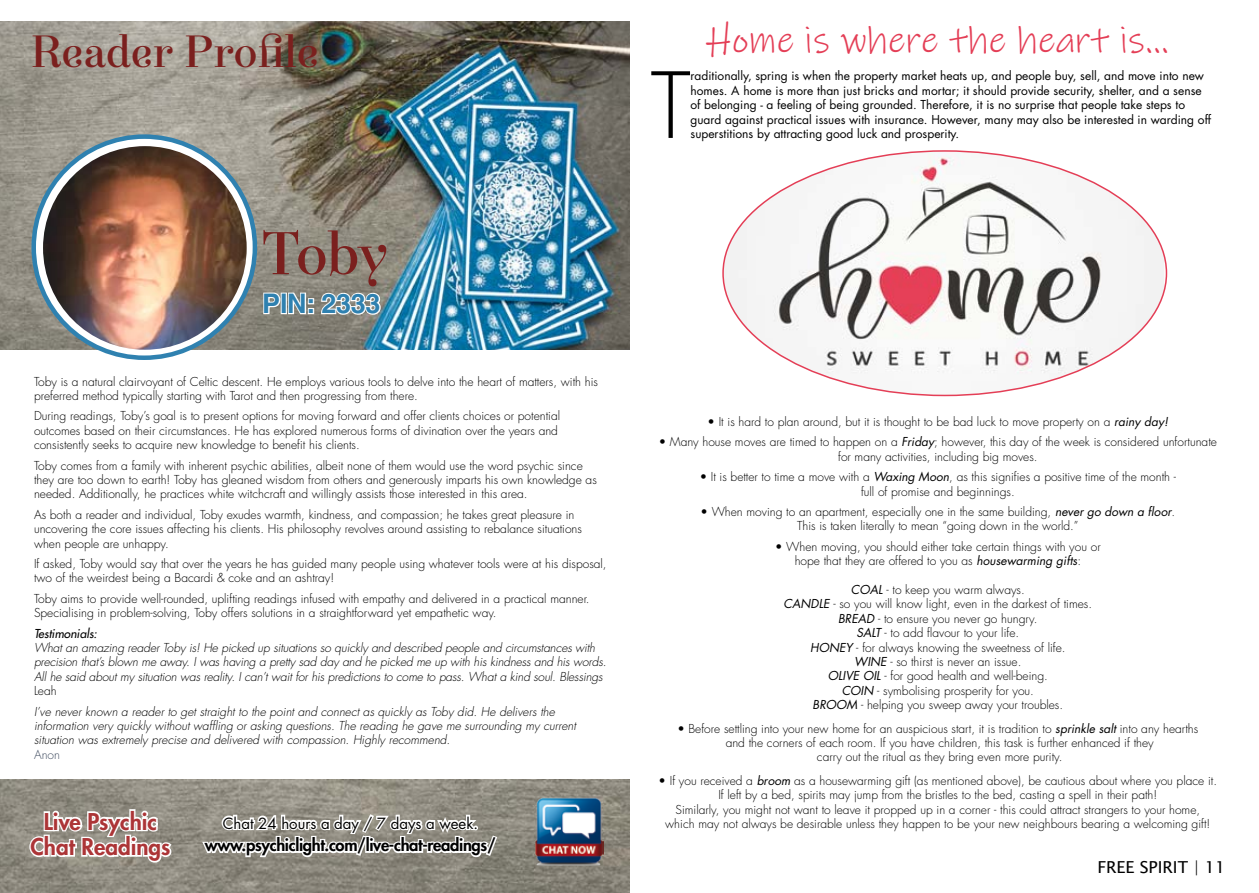
<style>
.page{position:relative;width:1259px;height:893px;background:#fff}
.page>*{position:absolute;margin:0;border:0;box-sizing:border-box;transform-origin:0 0}
.t1{font:300 88.35px "Futura Std";color:#000}
.t2{font:60px "Narziss Text Medium Drops";color:#7b201e}
.t3{font:45px "Narziss Text Medium Drops";letter-spacing:-.03em;color:#7b201e}
.t4{font:37.5px "Ink Free";color:#e43e56}
.t5{font:700 27px "Helvetica LT Std";letter-spacing:-.01em;color:#2f81b0}
.t6{font:800 22.5px/25.5px "Futura Std";color:#ac3537;text-align:center}
.t7{font:800 16.5px "Futura Std";letter-spacing:-.02em;color:#000}
.t8{font:16.5px "Lucida Sans Unicode";color:#000}
.t9{font:15px "Futura Std";color:#000}
.t10{font:300 12px/14.4px "Futura Std";color:#000;text-align:center}
.t11{font:italic 300 12px/14.4px "Futura Std";letter-spacing:-.01em;color:#000}
.t12{font:12px/14.4px "Futura Std";color:#000}
.t13{font:italic 500 12px "Futura Std";color:#000}
.t14{font:300 12px "Futura Std";color:#404c60}
.s1{font-weight:400;font-style:italic}
</style>
<div class="page">
<img style="left:0;top:779px;width:629px;height:114px">
<img style="left:0;top:21px;width:629px;height:329px">
<svg style="left:200px;top:807px;width:299px;height:52px"></svg>
<img style="left:534px;top:796px;width:70px;height:71px">
<svg style="left:28px;top:808px;width:146px;height:56px"></svg>
<svg style="left:262px;top:291px;width:19px;height:24px"></svg>
<div style="left:281px;top:293px;width:6px;height:21px;border:2px solid #fff"></div>
<svg style="left:287px;top:291px;width:95px;height:25px"></svg>
<img style="left:40px;top:142px;width:211px;height:212px">
<div style="left:34px;top:137px;width:222px;height:222px;border:9px solid #fff;border-radius:50%"></div>
<img style="left:723px;top:151px;width:441px;height:244px">
<h3 class="t3" style="left:32px;top:24px;width:289px">Reader Profile</h3>
<h2 class="t2" style="left:260px;top:217px;width:129px">Toby</h2>
<h3 class="t5" style="left:262px;top:287px;width:120px">PIN: 2333</h3>
<p class="t10" style="left:34px;top:374px;width:565px;text-align:left">Toby is a natural clairvoyant of Celtic descent. He employs various tools to delve into the heart of matters, with his preferred method typically starting with Tarot and then progressing from there.</p>
<p class="t10" style="left:34px;top:409px;width:527px;text-align:left">During readings, Toby’s goal is to present options for moving forward and offer clients choices or potential outcomes based on their circumstances. He has explored numerous forms of divination over the years and consistently seeks to acquire new knowledge to benefit his clients.</p>
<p class="t10" style="left:34px;top:458px;width:564px;text-align:left">Toby comes from a family with inherent psychic abilities, albeit none of them would use the word psychic since they are too down to earth! Toby has gleaned wisdom from others and generously imparts his own knowledge as needed. Additionally, he practices white witchcraft and willingly assists those interested in this area.</p>
<p class="t10" style="left:34px;top:507px;width:549px;text-align:left">As both a reader and individual, Toby exudes warmth, kindness, and compassion; he takes great pleasure in uncovering the core issues affecting his clients. His philosophy revolves around assisting to rebalance situations when people are unhappy.</p>
<p class="t10" style="left:34px;top:557px;width:574px;text-align:left">If asked, Toby would say that over the years he has guided many people using whatever tools were at his disposal, two of the weirdest being a Bacardi &amp; coke and an ashtray!</p>
<p class="t10" style="left:34px;top:591px;width:557px;text-align:left">Toby aims to provide well-rounded, uplifting readings infused with empathy and delivered in a practical manner.<br>Specialising in problem-solving, Toby offers solutions in a straightforward yet empathetic way.</p>
<p class="t13" style="left:34px;top:626px;width:65px">Testimonials:</p>
<p class="t11" style="left:34px;top:641px;width:574px">What an amazing reader Toby is! He picked up situations so quickly and described people and circumstances with precision that’s blown me away. I was having a pretty sad day and he picked me up with his kindness and his words.<br>All he said about my situation was reality. I can’t wait for his predictions to come to pass. What a kind soul. Blessings</p>
<p class="t10" style="left:34px;top:684px;width:24px">Leah</p>
<p class="t11" style="left:34px;top:704px;width:543px">I’ve never known a reader to get straight to the point and connect as quickly as Toby did. He delivers the information very quickly without waffling or asking questions. The reading he gave me surrounding my current situation was extremely precise and delivered with compassion. Highly recommend.</p>
<p class="t14" style="left:34px;top:747px;width:28px">Anon</p>
<h3 class="t6" style="left:30px;top:809px;width:142px">Live Psychic<br>Chat Readings</h3>
<p class="t9" style="left:223px;top:813px;width:257px">Chat 24 hours a day / 7 days a week.</p>
<h3 class="t7" style="left:205px;top:835px;width:293px">www.psychiclight.com/live-chat-readings/</h3>
<h3 class="t4" style="left:707px;top:15px;width:463px">Home is where the heart is…</h3>
<h1 class="t1" style="left:651px;top:52px;width:41px">T</h1>
<p class="t12" style="left:690px;top:69px;width:522px">raditionally, spring is when the property market heats up, and people buy, sell, and move into new homes. A home is more than just bricks and mortar; it should provide security, shelter, and a sense of belonging - a feeling of being grounded. Therefore, it is no surprise that people take steps to guard against practical issues with insurance. However, many may also be interested in warding off superstitions by attracting good luck and prosperity.</p>
<p class="t10" style="left:707px;top:415px;width:462px">• It is hard to plan around, but it is thought to be bad luck to move property on a <span class="s1">rainy day!</span></p>
<p class="t10" style="left:659px;top:435px;width:560px">• Many house moves are timed to happen on a <span class="s1">Friday</span>; however, this day of the week is considered unfortunate for many activities, including big moves.</p>
<p class="t10" style="left:699px;top:470px;width:478px">• It is better to time a move with a <span class="s1">Waxing Moon</span>, as this signifies a positive time of the month - full of promise and beginnings.</p>
<p class="t10" style="left:700px;top:505px;width:476px">• When moving to an apartment, especially one in the same building, <span class="s1">never go down a floor</span>.<br>This is taken literally to mean “going down in the world.”</p>
<p class="t10" style="left:775px;top:539px;width:327px">• When moving, you should either take certain things with you or hope that they are offered to you as <span class="s1">housewarming gifts</span>:</p>
<p class="t10" style="left:783px;top:583px;width:310px"><span class="s1">COAL</span> - to keep you warm always.<br><span class="s1">CANDLE</span> - so you will know light, even in the darkest of times.<br><span class="s1">BREAD</span> - to ensure you never go hungry.<br><span class="s1">SALT</span> - to add flavour to your life.<br><span class="s1">HONEY</span> - for always knowing the sweetness of life.<br><span class="s1">WINE</span> - so thirst is never an issue.<br><span class="s1">OLIVE OIL</span> - for good health and well-being.<br><span class="s1">COIN</span> - symbolising prosperity for you.<br><span class="s1">BROOM</span> - helping you sweep away your troubles.</p>
<p class="t10" style="left:677px;top:721px;width:522px">• Before settling into your new home for an auspicious start, it is tradition to <span class="s1">sprinkle salt</span> into any hearths and the corners of each room. If you have children, this task is further enhanced if they<br>carry out the ritual as they bring even more purity.</p>
<p class="t10" style="left:658px;top:773px;width:560px">• If you received a <span class="s1">broom</span> as a housewarming gift (as mentioned above), be cautious about where you place it.<br>If left by a bed, spirits may jump from the bristles to the bed, casting a spell in their path!<br>Similarly, you might not want to leave it propped up in a corner - this could attract strangers to your home,<br>which may not always be desirable unless they happen to be your new neighbours bearing a welcoming gift!</p>
<h3 class="t8" style="left:1097px;top:854px;width:130px">FREE SPIRIT | 11</h3>
</div>
